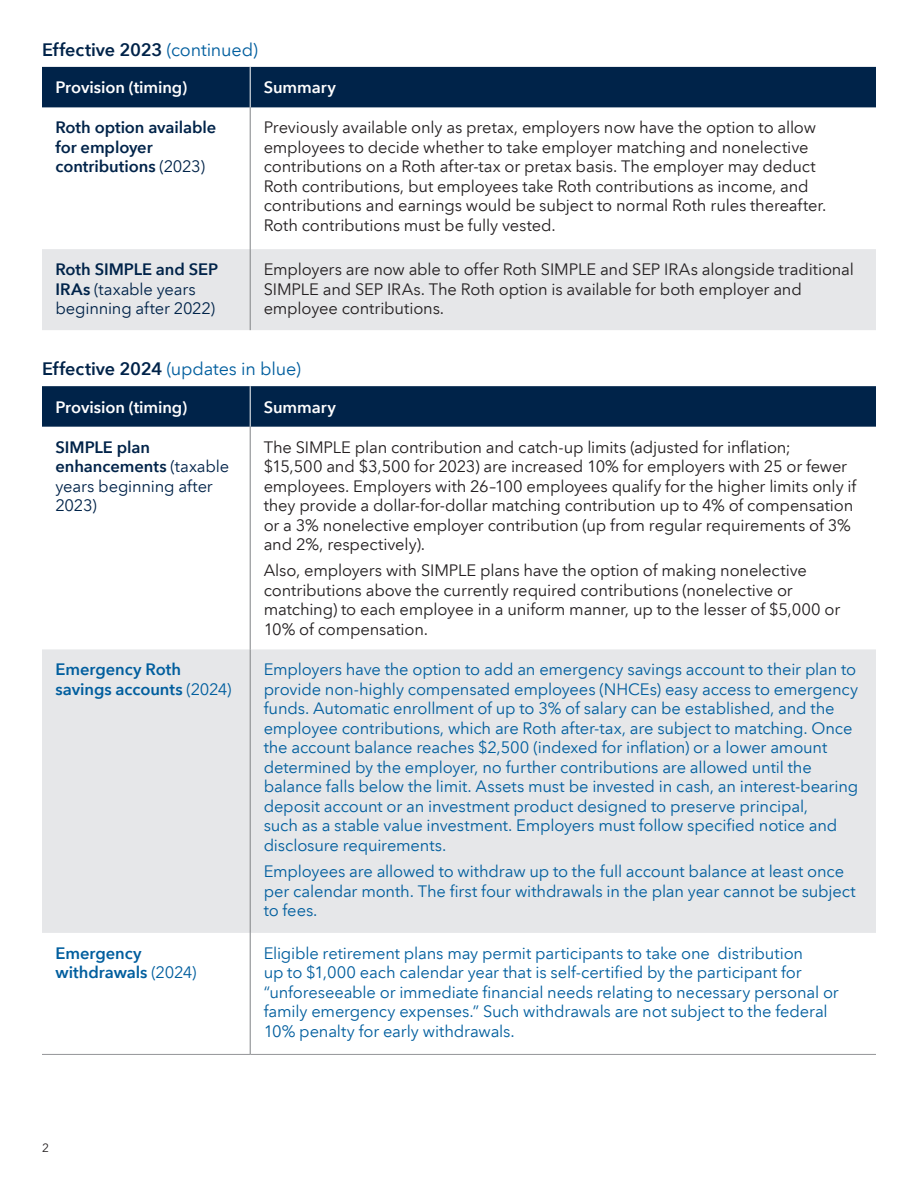
<style>
.page{position:relative;width:918px;height:1188px;background:#fff}
.page>*{position:absolute;margin:0;border:0;box-sizing:border-box;transform-origin:0 0}
.t1{font:18px "Avenir Next LT Com";letter-spacing:-.01em;color:#005e9e}
.t2{font:600 18px "Avenir Next LT Com";color:#002349}
.t3{font:16.5px/19.5px "Avenir Next LT Com";letter-spacing:-.01em;color:#231f20}
.t4{font:16.5px/19.5px "Avenir Next LT Com";letter-spacing:-.01em;color:#005e9e}
.t5{font:16.5px/19.5px "Avenir Next LT Com";letter-spacing:-.015em;color:#002349}
.t6{font:600 16.5px/19.5px "Avenir Next LT Com";letter-spacing:-.005em;color:#005e9e}
.t7{font:600 16.5px/19.5px "Avenir Next LT Com";letter-spacing:-.005em;color:#002349}
.t8{font:600 16.5px "Avenir Next LT Com";letter-spacing:-.005em;color:#fff}
.t9{font:12px "Avenir Next LT Com";color:#231f20}
.s1{font-weight:400;color:#005e9e}
.s2{font-weight:400}
.s3{font-weight:600}
.s4{font-weight:600;color:#002349}
</style>
<div class="page">
<div style="left:42px;top:386px;width:834px;height:41px;background:#002349"></div>
<div style="left:42px;top:649px;width:834px;height:284px;background:#e6e7e9"></div>
<hr style="left:250px;top:386px;width:1px;height:41px;background:#fff">
<hr style="left:250px;top:427px;width:1px;height:222px;background:#808285">
<hr style="left:250px;top:649px;width:1px;height:284px;background:#808285">
<hr style="left:250px;top:933px;width:1px;height:121px;background:#808285">
<hr style="left:42px;top:1054px;width:208px;height:1px;background:#939598">
<hr style="left:250px;top:1054px;width:341px;height:1px;background:#939598">
<hr style="left:591px;top:1054px;width:285px;height:1px;background:#939598">
<div style="left:42px;top:67px;width:834px;height:40px;background:#002349"></div>
<div style="left:42px;top:249px;width:834px;height:81px;background:#e6e7e9"></div>
<hr style="left:250px;top:67px;width:1px;height:40px;background:#fff">
<hr style="left:250px;top:107px;width:1px;height:142px;background:#808285">
<hr style="left:250px;top:249px;width:1px;height:81px;background:#808285">
<p class="t2" style="left:42px;top:38px;width:218px">Effective 2023 <span class="s1">(continued)</span></p>
<p class="t8" style="left:56px;top:78px;width:133px">Provision (timing)</p>
<p class="t8" style="left:264px;top:78px;width:74px">Summary</p>
<p class="t7" style="left:56px;top:118px;width:162px">Roth option available for employer contributions <span class="s2">(2023)</span></p>
<p class="t3" style="left:264px;top:118px;width:564px">Previously available only as pretax, employers now have the option to allow employees to decide whether to take employer matching and nonelective contributions on a Roth after-tax or pretax basis. The employer may deduct Roth contributions, but employees take Roth contributions as income, and contributions and earnings would be subject to normal Roth rules thereafter.<br>Roth contributions must be fully vested.</p>
<p class="t5" style="left:56px;top:260px;width:164px"><span class="s3">Roth SIMPLE and SEP<br>IRAs</span> (taxable years beginning after 2022)</p>
<p class="t3" style="left:264px;top:260px;width:592px">Employers are now able to offer Roth SIMPLE and SEP IRAs alongside traditional<br>SIMPLE and SEP IRAs. The Roth option is available for both employer and employee contributions.</p>
<p class="t1" style="left:42px;top:358px;width:260px"><span class="s4">Effective 2024</span> (updates in blue)</p>
<p class="t8" style="left:56px;top:397px;width:133px">Provision (timing)</p>
<p class="t8" style="left:264px;top:397px;width:74px">Summary</p>
<p class="t5" style="left:56px;top:437px;width:175px"><span class="s3">SIMPLE plan enhancements</span> (taxable years beginning after<br>2023)</p>
<p class="t3" style="left:264px;top:437px;width:594px">The SIMPLE plan contribution and catch-up limits (adjusted for inflation;<br>$15,500 and $3,500 for 2023) are increased 10% for employers with 25 or fewer employees. Employers with 26–100 employees qualify for the higher limits only if they provide a dollar-for-dollar matching contribution up to 4% of compensation or a 3% nonelective employer contribution (up from regular requirements of 3% and 2%, respectively).</p>
<p class="t3" style="left:264px;top:561px;width:578px">Also, employers with SIMPLE plans have the option of making nonelective contributions above the currently required contributions (nonelective or matching) to each employee in a uniform manner, up to the lesser of $5,000 or 10% of compensation.</p>
<p class="t6" style="left:56px;top:660px;width:178px">Emergency Roth savings accounts <span class="s2">(2024)</span></p>
<p class="t4" style="left:264px;top:660px;width:596px">Employers have the option to add an emergency savings account to their plan to provide non-highly compensated employees (NHCEs) easy access to emergency funds. Automatic enrollment of up to 3% of salary can be established, and the employee contributions, which are Roth after-tax, are subject to matching. Once the account balance reaches $2,500 (indexed for inflation) or a lower amount determined by the employer, no further contributions are allowed until the balance falls below the limit. Assets must be invested in cash, an interest-bearing deposit account or an investment product designed to preserve principal,<br>such as a stable value investment. Employers must follow specified notice and disclosure requirements.</p>
<p class="t4" style="left:264px;top:862px;width:594px">Employees are allowed to withdraw up to the full account balance at least once per calendar month. The first four withdrawals in the plan year cannot be subject to fees.</p>
<p class="t6" style="left:56px;top:943px;width:142px">Emergency withdrawals <span class="s2">(2024)</span></p>
<p class="t4" style="left:264px;top:943px;width:577px">Eligible retirement plans may permit participants to take one distribution<br>up to $1,000 each calendar year that is self-certified by the participant for “unforeseeable or immediate financial needs relating to necessary personal or family emergency expenses.” Such withdrawals are not subject to the federal 10% penalty for early withdrawals.</p>
<p class="t9" style="left:42px;top:1141px;width:8px">2</p>
</div>
